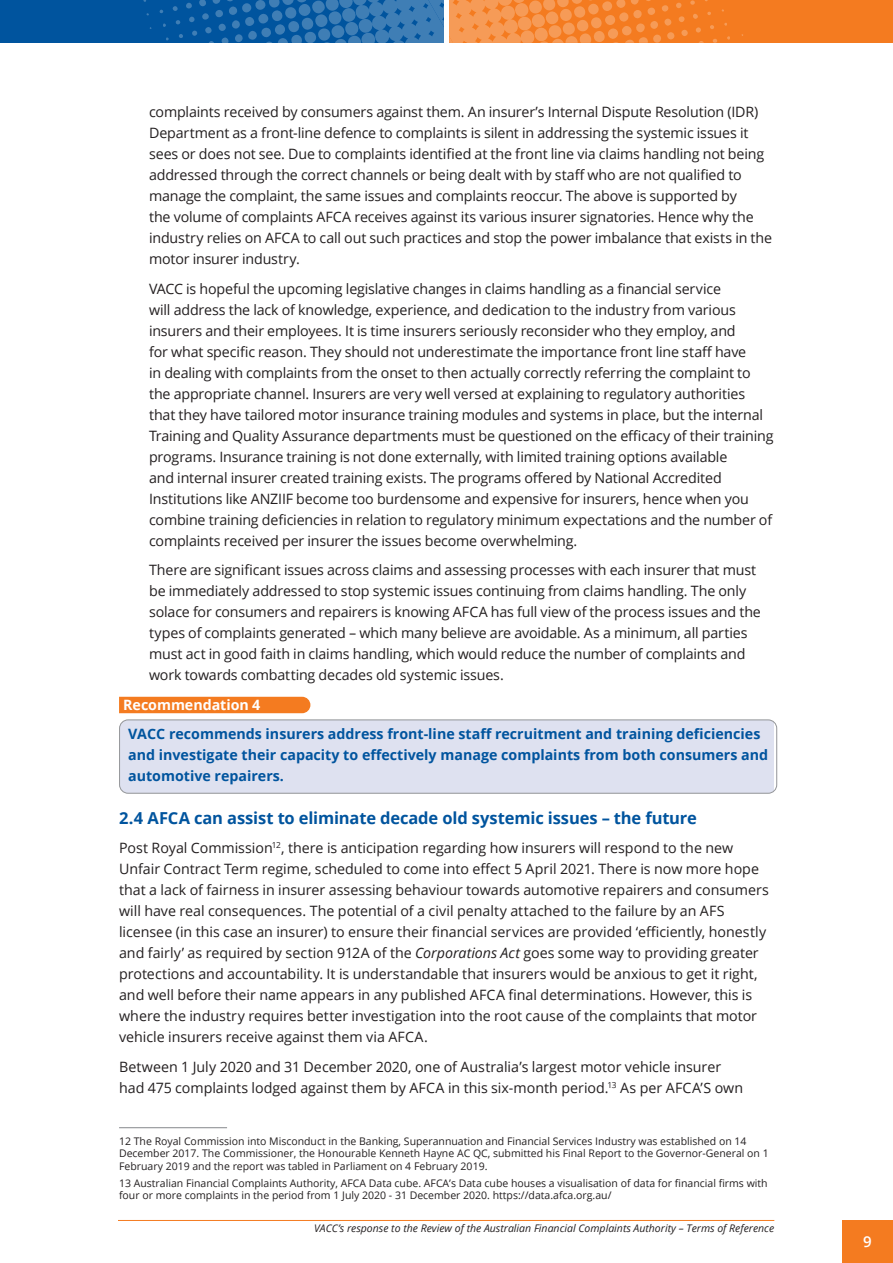
<style>
.page{position:relative;width:893px;height:1263px;background:#fff}
.page>*{position:absolute;margin:0;border:0;box-sizing:border-box;transform-origin:0 0}
.t1{font:700 16.5px "Open Sans";letter-spacing:-.01em;color:#00549e}
.t2{font:600 15px "Open Sans";color:#fff}
.t3{font:14.25px/21px "Open Sans";letter-spacing:-.01em;color:#231f20}
.t4{font:700 14.25px/21px "Open Sans";color:#00549e}
.t5{font:700 14.25px "Open Sans";letter-spacing:-.005em;color:#fff}
.t6{font:10.5px/12.6px "Open Sans";color:#231f20}
.t7{font:italic 10.5px "Open Sans";color:#231f20}
.s1{font-style:italic}
</style>
<div class="page">
<div style="left:0;top:0;width:443px;height:43px;background:#00549e"></div>
<div style="left:450px;top:0;width:443px;height:43px;background:#f47b20"></div>
<svg style="left:143px;top:0;width:587px;height:43px"></svg>
<div style="left:842px;top:1220px;width:51px;height:43px;background:#f47b20"></div>
<hr style="left:118px;top:1220px;width:656px;height:1px;background:#f47b20">
<div style="left:119px;top:697px;width:191px;height:16px;background:#f47b20"></div>
<div style="left:121px;top:721px;width:653px;height:72px;background:#dee1f0"></div>
<div style="left:119px;top:719px;width:658px;height:75px;border:1px solid #939598;border-radius:9px"></div>
<hr style="left:119px;top:1127px;width:108px;height:1px;background:#939598">
<p class="t3" style="left:149px;top:101px;width:625px">complaints received by consumers against them. An insurer’s Internal Dispute Resolution (IDR)<br>Department as a front-line defence to complaints is silent in addressing the systemic issues it sees or does not see. Due to complaints identified at the front line via claims handling not being addressed through the correct channels or being dealt with by staff who are not qualified to manage the complaint, the same issues and complaints reoccur. The above is supported by<br>the volume of complaints AFCA receives against its various insurer signatories. Hence why the industry relies on AFCA to call out such practices and stop the power imbalance that exists in the motor insurer industry.</p>
<p class="t3" style="left:149px;top:278px;width:626px">VACC is hopeful the upcoming legislative changes in claims handling as a financial service<br>will address the lack of knowledge, experience, and dedication to the industry from various insurers and their employees. It is time insurers seriously reconsider who they employ, and<br>for what specific reason. They should not underestimate the importance front line staff have<br>in dealing with complaints from the onset to then actually correctly referring the complaint to the appropriate channel. Insurers are very well versed at explaining to regulatory authorities that they have tailored motor insurance training modules and systems in place, but the internal Training and Quality Assurance departments must be questioned on the efficacy of their training programs. Insurance training is not done externally, with limited training options available<br>and internal insurer created training exists. The programs offered by National Accredited Institutions like ANZIIF become too burdensome and expensive for insurers, hence when you combine training deficiencies in relation to regulatory minimum expectations and the number of complaints received per insurer the issues become overwhelming.</p>
<p class="t3" style="left:149px;top:559px;width:613px">There are significant issues across claims and assessing processes with each insurer that must be immediately addressed to stop systemic issues continuing from claims handling. The only solace for consumers and repairers is knowing AFCA has full view of the process issues and the types of complaints generated – which many believe are avoidable. As a minimum, all parties must act in good faith in claims handling, which would reduce the number of complaints and work towards combatting decades old systemic issues.</p>
<p class="t5" style="left:123px;top:695px;width:139px">Recommendation 4</p>
<p class="t4" style="left:128px;top:723px;width:642px">VACC recommends insurers address front-line staff recruitment and training deficiencies and investigate their capacity to effectively manage complaints from both consumers and automotive repairers.</p>
<p class="t1" style="left:119px;top:806px;width:579px">2.4 AFCA can assist to eliminate decade old systemic issues – the future</p>
<p class="t3" style="left:119px;top:837px;width:651px">Post Royal Commission<sup>12</sup>, there is anticipation regarding how insurers will respond to the new Unfair Contract Term regime, scheduled to come into effect 5 April 2021. There is now more hope that a lack of fairness in insurer assessing behaviour towards automotive repairers and consumers will have real consequences. The potential of a civil penalty attached to the failure by an AFS licensee (in this case an insurer) to ensure their financial services are provided ‘efficiently, honestly and fairly’ as required by section 912A of the <span class="s1">Corporations Act</span> goes some way to providing greater protections and accountability. It is understandable that insurers would be anxious to get it right, and well before their name appears in any published AFCA final determinations. However, this is where the industry requires better investigation into the root cause of the complaints that motor vehicle insurers receive against them via AFCA.</p>
<p class="t3" style="left:119px;top:1055px;width:626px">Between 1 July 2020 and 31 December 2020, one of Australia’s largest motor vehicle insurer had 475 complaints lodged against them by AFCA in this six-month period.<sup>13</sup> As per AFCA’S own</p>
<p class="t6" style="left:119px;top:1134px;width:651px">12 The Royal Commission into Misconduct in the Banking, Superannuation and Financial Services Industry was established on 14<br>December 2017. The Commissioner, the Honourable Kenneth Hayne AC QC, submitted his Final Report to the Governor-General on 1<br>February 2019 and the report was tabled in Parliament on 4 February 2019.</p>
<p class="t6" style="left:119px;top:1176px;width:650px">13 Australian Financial Complaints Authority, AFCA Data cube. AFCA’s Data cube houses a visualisation of data for financial firms with four or more complaints in the period from 1 July 2020 - 31 December 2020. https://data.afca.org.au/</p>
<p class="t7" style="left:314px;top:1221px;width:461px">VACC’s response to the Review of the Australian Financial Complaints Authority – Terms of Reference</p>
<p class="t2" style="left:863px;top:1231px;width:10px">9</p>
</div>
